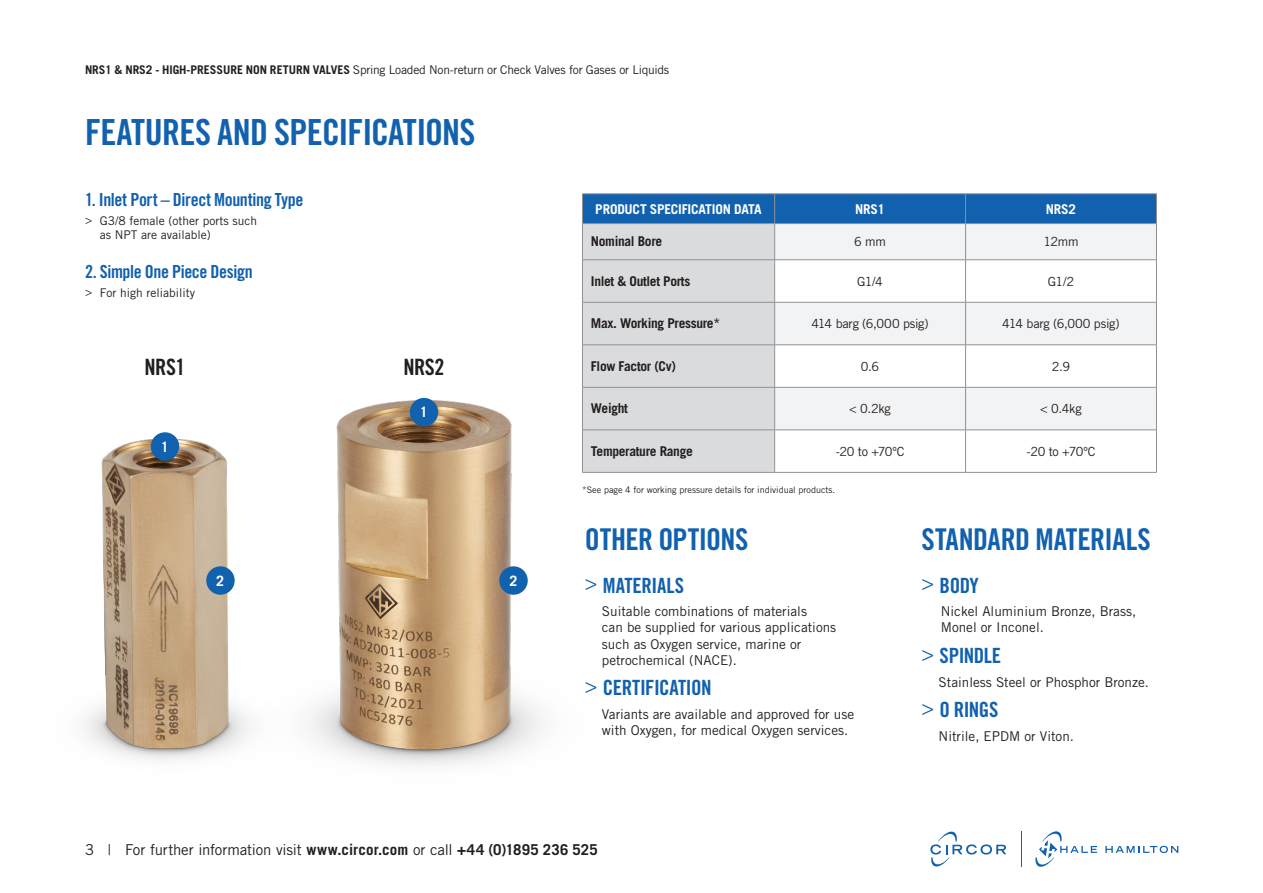
<style>
.page{position:relative;width:1263px;height:893px;background:#fff}
.page>*{position:absolute;margin:0;border:0;box-sizing:border-box;transform-origin:0 0}
._4__Medium_Heading{font:36px "Trade Gothic LT Std Bd Cn 20";letter-spacing:-.02em;color:#1161af}
._4__Medium_Heading-2{font:30px "Trade Gothic LT Std Bd Cn 20";letter-spacing:-.015em;color:#1161af}
.t1{font:22.5px "Trade Gothic LT Std Bd Cn 20";letter-spacing:-.025em;color:#231f20}
.t2{font:21px "Trade Gothic LT Std Bd Cn 20";letter-spacing:-.025em;color:#1161af}
.t3{font:21px "Trade Gothic LT Std Bd Cn 20";letter-spacing:-.005em;color:#1161af}
._3__Numbered_List_It{font:18px "Trade Gothic LT Std Bd Cn 20";letter-spacing:-.025em;color:#1161af}
.t4{font:15px "Trade Gothic LT Std";letter-spacing:-.015em;color:#231f20}
.t5{font:700 14.4px "Trade Gothic LT Std";color:#fff}
._6__Other_List_Detai{font:13.5px/16.2px "Trade Gothic LT Std";color:#231f20}
._2__Table_Item{font:700 13.5px "Trade Gothic LT Std";letter-spacing:-.025em;color:#231f20}
._1_Table_Heading{font:700 13.5px "Trade Gothic LT Std";letter-spacing:-.015em;color:#fff}
._3__Table_Detail{font:12.6px "Trade Gothic LT Std";letter-spacing:-.02em;color:#231f20}
.t6{font:12px "Trade Gothic LT Std";letter-spacing:-.02em;color:#231f20}
.t7{font:12px/14.4px "Trade Gothic LT Std";color:#231f20}
._6__Other_List_Detai-2{font:9px "Trade Gothic LT Std";color:#231f20}
.s1{font-weight:700}
.s2{font-family:"Trade Gothic LT Std"}
</style>
<div class="page">
<img style="left:85px;top:432px;width:128px;height:328px">
<img style="left:213px;top:397px;width:329px;height:369px">
<div style="left:151px;top:432px;width:28px;height:29px;background:#1161af;border-radius:50%"></div>
<div style="left:206px;top:566px;width:29px;height:29px;background:#1161af;border-radius:50%"></div>
<div style="left:499px;top:566px;width:29px;height:29px;background:#1161af;border-radius:50%"></div>
<div style="left:410px;top:398px;width:28px;height:28px;background:#1161af;border-radius:50%"></div>
<div style="left:583px;top:224px;width:191px;height:248px;background:#dadbdd"></div>
<div style="left:775px;top:224px;width:381px;height:206px;background:#f2f3f4"></div>
<svg style="left:775px;top:260px;width:381px;height:127px"></svg>
<svg style="left:775px;top:431px;width:381px;height:41px"></svg>
<hr style="left:965px;top:224px;width:1px;height:36px;background:#8f9194">
<hr style="left:1156px;top:224px;width:1px;height:36px;background:#8f9194">
<hr style="left:582px;top:259px;width:193px;height:1px;background:#8f9194">
<hr style="left:582px;top:260px;width:1px;height:42px;background:#8f9194">
<hr style="left:775px;top:259px;width:190px;height:1px;background:#8f9194">
<hr style="left:774px;top:260px;width:1px;height:42px;background:#8f9194">
<hr style="left:965px;top:259px;width:192px;height:1px;background:#8f9194">
<hr style="left:965px;top:260px;width:1px;height:42px;background:#8f9194">
<hr style="left:1156px;top:260px;width:1px;height:42px;background:#8f9194">
<hr style="left:582px;top:302px;width:193px;height:1px;background:#8f9194">
<hr style="left:582px;top:302px;width:1px;height:43px;background:#8f9194">
<hr style="left:775px;top:302px;width:190px;height:1px;background:#8f9194">
<hr style="left:774px;top:302px;width:1px;height:43px;background:#8f9194">
<hr style="left:965px;top:302px;width:192px;height:1px;background:#8f9194">
<hr style="left:965px;top:302px;width:1px;height:43px;background:#8f9194">
<hr style="left:1156px;top:302px;width:1px;height:43px;background:#8f9194">
<hr style="left:582px;top:345px;width:193px;height:1px;background:#8f9194">
<hr style="left:582px;top:345px;width:1px;height:42px;background:#8f9194">
<hr style="left:775px;top:345px;width:190px;height:1px;background:#8f9194">
<hr style="left:774px;top:345px;width:1px;height:42px;background:#8f9194">
<hr style="left:965px;top:345px;width:192px;height:1px;background:#8f9194">
<hr style="left:965px;top:345px;width:1px;height:42px;background:#8f9194">
<hr style="left:1156px;top:345px;width:1px;height:42px;background:#8f9194">
<hr style="left:582px;top:387px;width:193px;height:1px;background:#8f9194">
<hr style="left:582px;top:387px;width:1px;height:43px;background:#8f9194">
<hr style="left:775px;top:387px;width:190px;height:1px;background:#8f9194">
<hr style="left:774px;top:387px;width:1px;height:43px;background:#8f9194">
<hr style="left:965px;top:387px;width:192px;height:1px;background:#8f9194">
<hr style="left:965px;top:387px;width:1px;height:43px;background:#8f9194">
<hr style="left:1156px;top:387px;width:1px;height:43px;background:#8f9194">
<hr style="left:582px;top:430px;width:193px;height:1px;background:#8f9194">
<hr style="left:582px;top:430px;width:1px;height:42px;background:#8f9194">
<hr style="left:775px;top:430px;width:190px;height:1px;background:#8f9194">
<hr style="left:774px;top:430px;width:1px;height:42px;background:#8f9194">
<hr style="left:965px;top:430px;width:192px;height:1px;background:#8f9194">
<hr style="left:965px;top:430px;width:1px;height:42px;background:#8f9194">
<hr style="left:1156px;top:430px;width:1px;height:42px;background:#8f9194">
<hr style="left:582px;top:472px;width:193px;height:1px;background:#8f9194">
<hr style="left:775px;top:472px;width:190px;height:1px;background:#8f9194">
<hr style="left:965px;top:472px;width:192px;height:1px;background:#8f9194">
<hr style="left:582px;top:224px;width:1px;height:36px;background:#8f9194">
<hr style="left:774px;top:224px;width:1px;height:36px;background:#8f9194">
<hr style="left:775px;top:193px;width:190px;height:1px;background:#8f9194">
<hr style="left:965px;top:193px;width:192px;height:1px;background:#8f9194">
<svg style="left:582px;top:194px;width:575px;height:30px;background:#1763ad"></svg>
<svg style="left:930px;top:831px;width:76px;height:36px"></svg>
<hr style="left:1021px;top:831px;width:1px;height:36px;background:#1161af">
<svg style="left:1105px;top:846px;width:73px;height:7px"></svg>
<svg style="left:1035px;top:831px;width:62px;height:36px"></svg>
<p class="t6" style="left:85px;top:62px;width:586px"><span class="s1">NRS1 &amp; NRS2 - HIGH-PRESSURE NON RETURN VALVES</span> Spring Loaded Non-return or Check Valves for Gases or Liquids</p>
<p class="_4__Medium_Heading" style="left:85px;top:110px;width:392px">FEATURES AND SPECIFICATIONS</p>
<p class="_3__Numbered_List_It" style="left:85px;top:189px;width:220px">1. Inlet Port – Direct Mounting Type</p>
<p class="t7" style="left:100px;top:213px;width:159px;text-indent:-15px">&gt; G3/8 female (other ports such as NPT are available)</p>
<p class="_3__Numbered_List_It" style="left:85px;top:261px;width:169px">2. Simple One Piece Design</p>
<p class="t7" style="left:85px;top:285px;width:112px">&gt; For high reliability</p>
<p class="t1" style="left:145px;top:353px;width:42px">NRS1</p>
<p class="t1" style="left:404px;top:353px;width:42px">NRS2</p>
<p class="t5" style="left:161px;top:438px;width:9px">1</p>
<p class="t5" style="left:420px;top:403px;width:9px">1</p>
<p class="t5" style="left:216px;top:572px;width:9px">2</p>
<p class="t5" style="left:509px;top:572px;width:9px">2</p>
<p class="_1_Table_Heading" style="left:595px;top:200px;width:168px">PRODUCT SPECIFICATION DATA</p>
<p class="_1_Table_Heading" style="left:855px;top:200px;width:31px">NRS1</p>
<p class="_1_Table_Heading" style="left:1046px;top:200px;width:32px">NRS2</p>
<p class="_2__Table_Item" style="left:591px;top:233px;width:73px">Nominal Bore</p>
<p class="_3__Table_Detail" style="left:854px;top:234px;width:33px">6 mm</p>
<p class="_3__Table_Detail" style="left:1043px;top:234px;width:36px">12mm</p>
<p class="_2__Table_Item" style="left:591px;top:273px;width:101px">Inlet &amp; Outlet Ports</p>
<p class="_3__Table_Detail" style="left:857px;top:273px;width:27px">G1/4</p>
<p class="_3__Table_Detail" style="left:1048px;top:273px;width:28px">G1/2</p>
<p class="_2__Table_Item" style="left:591px;top:315px;width:131px">Max. Working Pressure*</p>
<p class="_3__Table_Detail" style="left:811px;top:316px;width:119px">414 barg (6,000 psig)</p>
<p class="_3__Table_Detail" style="left:1002px;top:316px;width:119px">414 barg (6,000 psig)</p>
<p class="_2__Table_Item" style="left:591px;top:358px;width:86px">Flow Factor (Cv)</p>
<p class="_3__Table_Detail" style="left:861px;top:358px;width:20px">0.6</p>
<p class="_3__Table_Detail" style="left:1052px;top:358px;width:20px">2.9</p>
<p class="_2__Table_Item" style="left:591px;top:400px;width:39px">Weight</p>
<p class="_3__Table_Detail" style="left:849px;top:401px;width:43px">&lt; 0.2kg</p>
<p class="_3__Table_Detail" style="left:1040px;top:401px;width:43px">&lt; 0.4kg</p>
<p class="_2__Table_Item" style="left:591px;top:443px;width:103px">Temperature Range</p>
<p class="_3__Table_Detail" style="left:836px;top:444px;width:70px">-20 to +70ºC</p>
<p class="_3__Table_Detail" style="left:1026px;top:444px;width:70px">-20 to +70ºC</p>
<p class="_6__Other_List_Detai-2" style="left:582px;top:484px;width:254px">*See page 4 for working pressure details for individual products.</p>
<p class="_4__Medium_Heading-2" style="left:585px;top:521px;width:165px">OTHER OPTIONS</p>
<p class="_4__Medium_Heading-2" style="left:922px;top:521px;width:231px">STANDARD MATERIALS</p>
<p class="t3" style="left:585px;top:572px;width:101px"><span class="s2">&gt;</span> MATERIALS</p>
<p class="_6__Other_List_Detai" style="left:602px;top:603px;width:236px">Suitable combinations of materials<br>can be supplied for various applications such as Oxygen service, marine or petrochemical (NACE).</p>
<p class="t2" style="left:585px;top:675px;width:128px"><span class="s2">&gt;</span> CERTIFICATION</p>
<p class="_6__Other_List_Detai" style="left:602px;top:706px;width:254px">Variants are available and approved for use with Oxygen, for medical Oxygen services.</p>
<p class="t2" style="left:922px;top:572px;width:59px"><span class="s2">&gt;</span> BODY</p>
<p class="_6__Other_List_Detai" style="left:941px;top:603px;width:197px">Nickel Aluminium Bronze, Brass,<br>Monel or Inconel.</p>
<p class="t2" style="left:922px;top:643px;width:81px"><span class="s2">&gt;</span> SPINDLE</p>
<p class="_6__Other_List_Detai" style="left:939px;top:673px;width:212px">Stainless Steel or Phosphor Bronze.</p>
<p class="t2" style="left:922px;top:697px;width:78px"><span class="s2">&gt;</span> O RINGS</p>
<p class="_6__Other_List_Detai" style="left:939px;top:728px;width:137px">Nitrile, EPDM or Viton.</p>
<p class="t4" style="left:85px;top:840px;width:514px">3 | For further information visit <span class="s1">www.circor.com</span> or call <span class="s1">+44 (0)1895 236 525</span></p>
</div>
